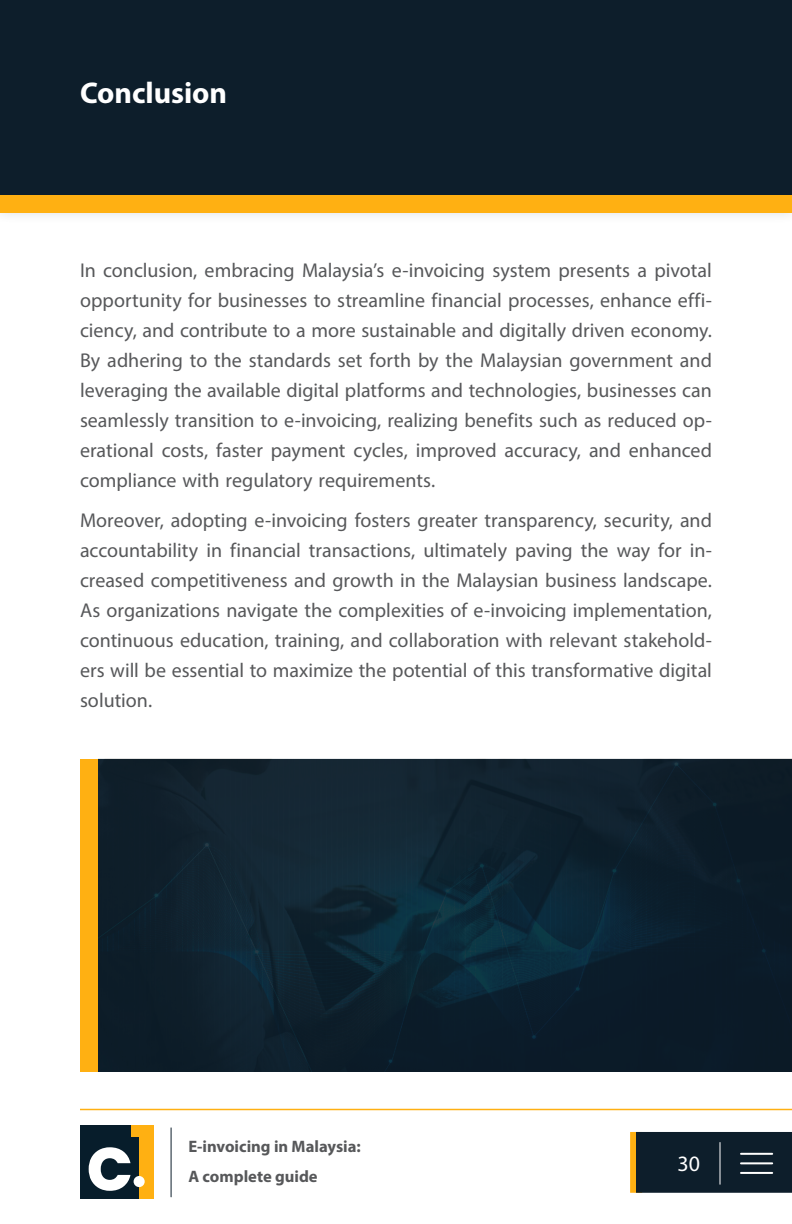
<style>
.page{position:relative;width:792px;height:1224px;background:#fff}
.page>*{position:absolute;margin:0;border:0;box-sizing:border-box;transform-origin:0 0}
.Headings{font:700 30px "Myriad Pro";letter-spacing:-.005em;color:#fff}
.t1{font:22px "Myriad Pro";color:#fff}
.Body{font:20px/30px "Myriad Pro";color:#57585a;text-align:justify}
.t2{font:700 16.6px/30px "Myriad Pro";color:#57585a}
</style>
<div class="page">
<hr style="left:80px;top:1109px;width:712px;height:1px;background:#ffb012">
<div style="left:630px;top:1132px;width:12px;height:61px;background:#ffb012"></div>
<div style="left:636px;top:1132px;width:156px;height:61px;background:#0d1e2b"></div>
<hr style="left:720px;top:1142px;width:1px;height:42px;background:#fff">
<hr style="left:741px;top:1153px;width:31px;height:2px;background:#fff">
<hr style="left:741px;top:1162px;width:31px;height:2px;background:#fff">
<hr style="left:741px;top:1172px;width:31px;height:2px;background:#fff">
<hr style="left:171px;top:1128px;width:1px;height:69px;background:#0d1e2b">
<div style="left:80px;top:1125px;width:59px;height:74px;background:#071d2b"></div>
<svg style="left:89px;top:1147px;width:41px;height:44px"></svg>
<div style="left:139px;top:1125px;width:15px;height:74px;background:#ffb012"></div>
<div style="left:131px;top:1125px;width:23px;height:11px;background:#ffb012"></div>
<div style="left:134px;top:1176px;width:11px;height:11px;background:#fff;border-radius:50%"></div>
<div style="left:0;top:0;width:792px;height:213px;background:#0d1e2b"></div>
<div style="left:0;top:184px;width:792px;height:41px;background:#0d1e2b;opacity:.15"></div>
<div style="left:0;top:196px;width:792px;height:17px;background:#ffb012"></div>
<img style="left:98px;top:759px;width:694px;height:312px">
<div style="left:80px;top:759px;width:18px;height:312px;background:#ffb012"></div>
<p class="Headings" style="left:80px;top:73px;width:149px">Conclusion</p>
<p class="Body" style="left:80px;top:255px;width:634px">In conclusion, embracing Malaysia’s e-invoicing system presents a pivotal opportunity for businesses to streamline financial processes, enhance effi&shy;ciency, and contribute to a more sustainable and digitally driven economy.<br>By adhering to the standards set forth by the Malaysian government and leveraging the available digital platforms and technologies, businesses can seamlessly transition to e-invoicing, realizing benefits such as reduced op&shy;erational costs, faster payment cycles, improved accuracy, and enhanced compliance with regulatory requirements.</p>
<p class="Body" style="left:80px;top:505px;width:634px">Moreover, adopting e-invoicing fosters greater transparency, security, and accountability in financial transactions, ultimately paving the way for in&shy;creased competitiveness and growth in the Malaysian business landscape.<br>As organizations navigate the complexities of e-invoicing implementation, continuous education, training, and collaboration with relevant stakehold&shy;ers will be essential to maximize the potential of this transformative digital solution.</p>
<p class="t2" style="left:188px;top:1131px;width:174px">E-invoicing in Malaysia:<br>A complete guide</p>
<p class="t1" style="left:677px;top:1150px;width:24px">30</p>
</div>
